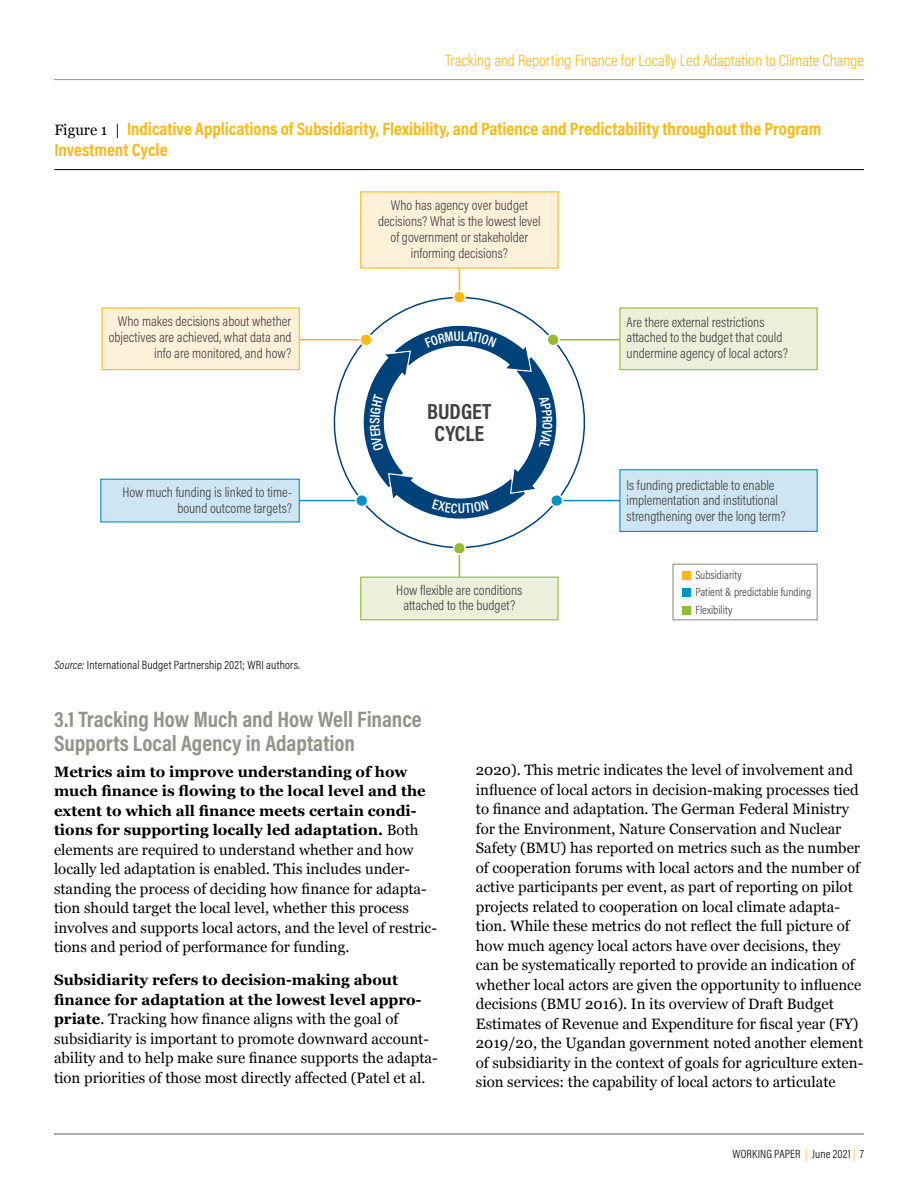
<style>
.page{position:relative;width:918px;height:1188px;background:#fff}
.page>*{position:absolute;margin:0;border:0;box-sizing:border-box;transform-origin:0 0}
.t1{font:700 22.5px/24px "Acumin Pro Cond";letter-spacing:-.005em;color:#94948b}
.t2{font:700 22.05px/22px "Acumin Pro Cond";color:#414042;text-align:center}
.t3{font:700 18px/21px "Acumin Pro Cond";color:#fdb913}
.t4{font:300 16.5px "Acumin Pro Cond";color:#fdb913}
.t5{font:15px/19.5px "Georgia";color:#000}
.t6{font:600 14.25px "Acumin Pro Cond";color:#fff}
.t7{font:300 14.1px/15.8px "Acumin Pro Cond";color:#414042;text-align:right}
.t8{font:300 12px "Acumin Pro Cond";letter-spacing:.015em;color:#000}
.t9{font:300 12px/17.2px "Acumin Pro Cond";color:#414042}
.s1{font-family:"Georgia";font-weight:400;font-size:15px;color:#000}
.s2{font-style:italic}
.s3{font-weight:700}
.s4{color:#fdb913}
</style>
<div class="page">
<hr style="left:54px;top:1134px;width:810px;height:1px;background:#94948b">
<hr style="left:54px;top:79px;width:810px;height:1px;background:#94948b">
<hr style="left:54px;top:169px;width:810px;height:1px;background:#000">
<hr style="left:295px;top:500px;width:67px;height:1px;background:#0092c3">
<div style="left:100px;top:479px;width:200px;height:44px;background:#cee6f1;border:1px solid #0092c3"></div>
<hr style="left:556px;top:500px;width:67px;height:1px;background:#0092c3">
<div style="left:619px;top:469px;width:199px;height:63px;background:#cee6f1;border:1px solid #0092c3"></div>
<div style="left:101px;top:307px;width:199px;height:63px;background:#fff1d9;border:1px solid #fdb913"></div>
<hr style="left:299px;top:339px;width:67px;height:1px;background:#fdb913">
<div style="left:619px;top:307px;width:199px;height:63px;background:#eaf0da;border:1px solid #96bc33"></div>
<hr style="left:553px;top:339px;width:67px;height:1px;background:#96bc33">
<div style="left:360px;top:577px;width:199px;height:43px;background:#eaf0da;border:1px solid #96bc33"></div>
<div style="left:360px;top:191px;width:199px;height:78px;background:#fff1d9"></div>
<svg style="left:317px;top:297px;width:283px;height:252px"></svg>
<svg style="left:451px;top:268px;width:15px;height:38px"></svg>
<svg style="left:451px;top:540px;width:15px;height:37px"></svg>
<div style="left:672px;top:564px;width:146px;height:56px;border:1px solid #94948b"></div>
<div style="left:683px;top:572px;width:8px;height:8px;background:#fdb913"></div>
<div style="left:683px;top:589px;width:8px;height:8px;background:#0092c3"></div>
<div style="left:683px;top:606px;width:8px;height:8px;background:#96bc33"></div>
<svg style="left:353px;top:317px;width:210px;height:202px"></svg>
<p class="t4" style="left:445px;top:50px;width:420px">Tracking and Reporting Finance for Locally Led Adaptation to Climate Change</p>
<p class="t3" style="left:54px;top:118px;width:769px"><span class="s1">Figure 1 |</span> Indicative Applications of Subsidiarity, Flexibility, and Patience and Predictability throughout the Program<br>Investment Cycle</p>
<p class="t7" style="left:378px;top:197px;width:164px;text-align:center">Who has agency over budget decisions? What is the lowest level of government or stakeholder informing decisions?</p>
<p class="t7" style="left:109px;top:313px;width:184px">Who makes decisions about whether objectives are achieved, what data and info are monitored, and how?</p>
<p class="t7" style="left:627px;top:314px;width:163px;text-align:left">Are there external restrictions attached to the budget that could undermine agency of local actors?</p>
<h2 class="t2" style="left:427px;top:399px;width:66px">BUDGET<br>CYCLE</h2>
<p class="t7" style="left:122px;top:484px;width:171px">How much funding is linked to time&shy;bound outcome targets?</p>
<p class="t7" style="left:627px;top:477px;width:160px;text-align:left">Is funding predictable to enable implementation and institutional strengthening over the long term?</p>
<p class="t6" style="left:458px;top:499px;width:9px">U</p>
<p class="t8" style="left:54px;top:658px;width:247px"><span class="s2">Source:</span> International Budget Partnership 2021; WRI authors.</p>
<p class="t7" style="left:396px;top:582px;width:127px;text-align:center">How flexible are conditions attached to the budget?</p>
<p class="t9" style="left:695px;top:566px;width:117px">Subsidiarity<br>Patient &amp; predictable funding<br>Flexibility</p>
<h1 class="t1" style="left:54px;top:706px;width:369px">3.1 Tracking How Much and How Well Finance<br>Supports Local Agency in Adaptation</h1>
<p class="t5" style="left:54px;top:761px;width:385px"><span class="s3">Metrics aim to improve understanding of how much finance is flowing to the local level and the extent to which all finance meets certain condi&shy;tions for supporting locally led adaptation.</span> Both elements are required to understand whether and how locally led adaptation is enabled. This includes under&shy;standing the process of deciding how finance for adapta&shy;tion should target the local level, whether this process involves and supports local actors, and the level of restric&shy;tions and period of performance for funding.</p>
<p class="t5" style="left:54px;top:970px;width:385px"><span class="s3">Subsidiarity refers to decision-making about finance for adaptation at the lowest level appro&shy;priate</span>. Tracking how finance aligns with the goal of subsidiarity is important to promote downward account&shy;ability and to help make sure finance supports the adapta&shy;tion priorities of those most directly affected (Patel et al.</p>
<p class="t5" style="left:476px;top:760px;width:389px">2020). This metric indicates the level of involvement and influence of local actors in decision-making processes tied to finance and adaptation. The German Federal Ministry for the Environment, Nature Conservation and Nuclear Safety (BMU) has reported on metrics such as the number of cooperation forums with local actors and the number of active participants per event, as part of reporting on pilot projects related to cooperation on local climate adapta&shy;tion. While these metrics do not reflect the full picture of how much agency local actors have over decisions, they can be systematically reported to provide an indication of whether local actors are given the opportunity to influence decisions (BMU 2016). In its overview of Draft Budget Estimates of Revenue and Expenditure for fiscal year (FY)<br>2019/20, the Ugandan government noted another element of subsidiarity in the context of goals for agriculture exten&shy;sion services: the capability of local actors to articulate</p>
<p class="t8" style="left:732px;top:1146px;width:133px">WORKING PAPER <span class="s4">|</span> June 2021 <span class="s4">|</span> 7</p>
</div>
